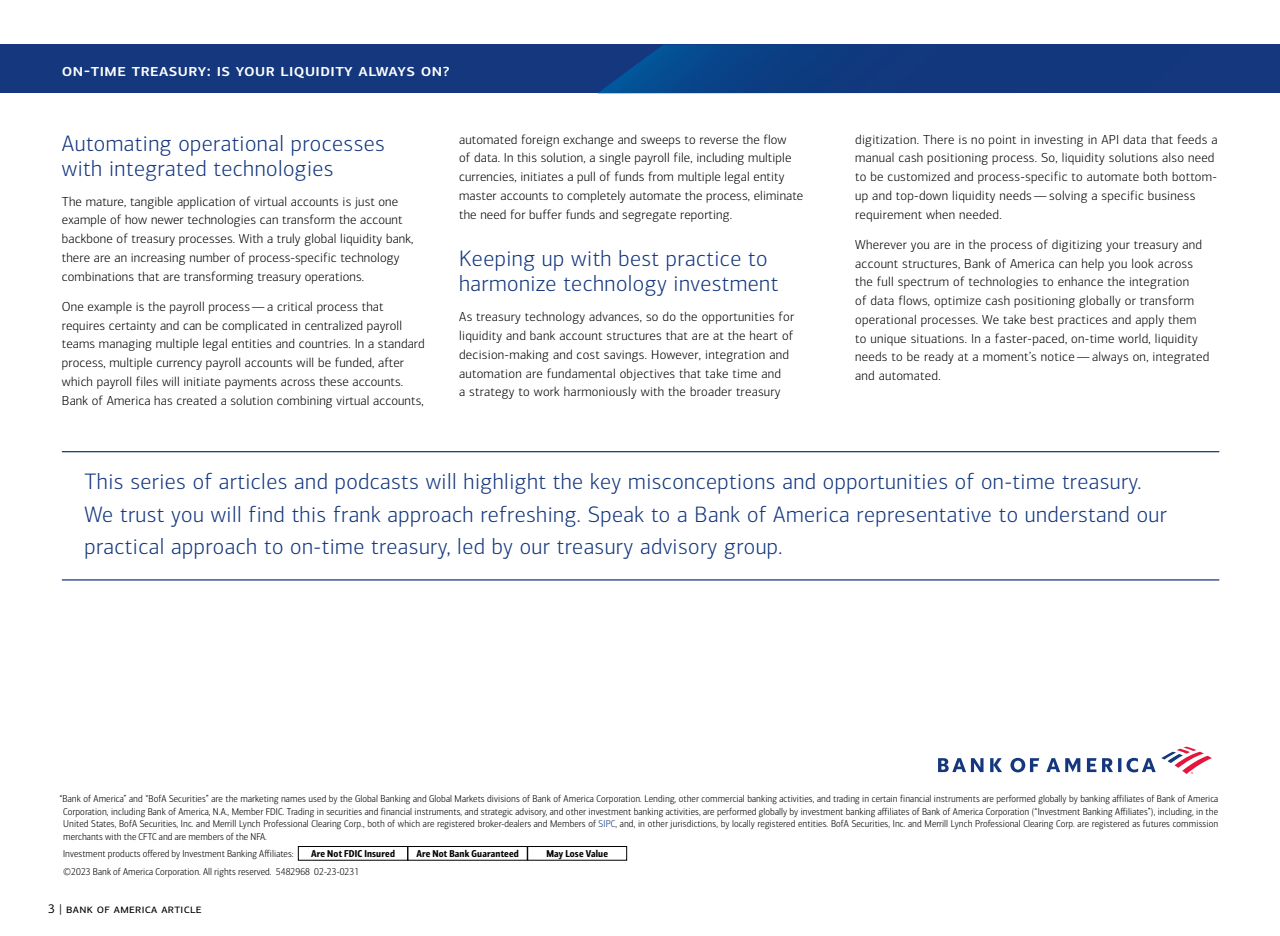
<style>
.page{position:relative;width:1280px;height:936px;background:#fff}
.page>*{position:absolute;margin:0;border:0;box-sizing:border-box;transform-origin:0 0}
.t1{font:300 22.5px/32.5px "Connections";letter-spacing:.02em;color:#14377d}
.t2{font:500 17.5px "Connections";letter-spacing:.025em;color:#fff}
.t3{font:300 13.12px/18.8px "Connections";letter-spacing:.01em;color:#000}
.t4{font:12.5px "Connections";letter-spacing:.025em;color:#000}
.t5{font:300 10px/12.5px "Connections Cond";letter-spacing:.01em;color:#000;text-align:justify}
.t6{font:10px "Connections Cond Bld";letter-spacing:.015em;color:#000}
.s1{color:#14377d}
</style>
<div class="page">
<div style="left:0;top:45px;width:1280px;height:48px;background:#14377d"></div>
<svg style="left:598px;top:45px;width:165px;height:48px"></svg>
<div style="left:298px;top:845px;width:110px;height:15px;border:1px solid #000"></div>
<div style="left:408px;top:845px;width:119px;height:15px;border:1px solid #000"></div>
<div style="left:527px;top:845px;width:100px;height:15px;border:1px solid #000"></div>
<hr style="left:62px;top:451px;width:1157px;height:1px;background:#14377d">
<hr style="left:62px;top:579px;width:1157px;height:1px;background:#14377d">
<svg style="left:938px;top:746px;width:274px;height:27px"></svg>
<h2 class="t2" style="left:62px;top:59px;width:389px">on-time treasury: is your liquidity always on?</h2>
<h2 class="t1" style="left:62px;top:131px;width:324px;line-height:25px">Automating operational processes with integrated technologies</h2>
<p class="t3" style="left:62px;top:192px;width:353px">The mature, tangible application of virtual accounts is just one example of how newer technologies can transform the account backbone of treasury processes. With a truly global liquidity bank, there are an increasing number of process-specific technology combinations that are transforming treasury operations.</p>
<p class="t3" style="left:62px;top:297px;width:364px">One example is the payroll process — a critical process that requires certainty and can be complicated in centralized payroll teams managing multiple legal entities and countries. In a standard process, multiple currency payroll accounts will be funded, after which payroll files will initiate payments across these accounts.<br>Bank of America has created a solution combining virtual accounts,</p>
<p class="t3" style="left:459px;top:130px;width:346px">automated foreign exchange and sweeps to reverse the flow<br>of data. In this solution, a single payroll file, including multiple currencies, initiates a pull of funds from multiple legal entity master accounts to completely automate the process, eliminate the need for buffer funds and segregate reporting.</p>
<h2 class="t1" style="left:459px;top:246px;width:321px;line-height:25px">Keeping up with best practice to harmonize technology investment</h2>
<p class="t3" style="left:459px;top:307px;width:336px">As treasury technology advances, so do the opportunities for liquidity and bank account structures that are at the heart of decision-making and cost savings. However, integration and automation are fundamental objectives that take time and<br>a strategy to work harmoniously with the broader treasury</p>
<p class="t3" style="left:855px;top:130px;width:364px">digitization. There is no point in investing in API data that feeds a manual cash positioning process. So, liquidity solutions also need to be customized and process-specific to automate both bottom&shy;up and top-down liquidity needs — solving a specific business requirement when needed.</p>
<p class="t3" style="left:855px;top:235px;width:356px">Wherever you are in the process of digitizing your treasury and account structures, Bank of America can help you look across the full spectrum of technologies to enhance the integration<br>of data flows, optimize cash positioning globally or transform operational processes. We take best practices and apply them to unique situations. In a faster-paced, on-time world, liquidity needs to be ready at a moment’s notice — always on, integrated and automated.</p>
<p class="t1" style="left:84px;top:465px;width:1084px">This series of articles and podcasts will highlight the key misconceptions and opportunities of on-time treasury.<br>We trust you will find this frank approach refreshing. Speak to a Bank of America representative to understand our practical approach to on-time treasury, led by our treasury advisory group.</p>
<p class="t5" style="left:63px;top:792px;width:1156px;text-indent:-4px">“Bank of America” and “BofA Securities” are the marketing names used by the Global Banking and Global Markets divisions of Bank of America Corporation. Lending, other commercial banking activities, and trading in certain financial instruments are performed globally by banking affiliates of Bank of America Corporation, including Bank of America, N.A., Member FDIC. Trading in securities and financial instruments, and strategic advisory, and other investment banking activities, are performed globally by investment banking affiliates of Bank of America Corporation (“Investment Banking Affiliates”), including, in the United States, BofA Securities, Inc. and Merrill Lynch Professional Clearing Corp., both of which are registered broker-dealers and Members of <span class="s1">SIPC</span>, and, in other jurisdictions, by locally registered entities. BofA Securities, Inc. and Merrill Lynch Professional Clearing Corp. are registered as futures commission merchants with the CFTC and are members of the NFA.</p>
<p class="t5" style="left:63px;top:847px;width:232px">Investment products offered by Investment Banking Affiliates:</p>
<p class="t6" style="left:311px;top:847px;width:85px">Are Not FDIC Insured</p>
<p class="t6" style="left:416px;top:847px;width:104px">Are Not Bank Guaranteed</p>
<p class="t6" style="left:546px;top:847px;width:63px">May Lose Value</p>
<p class="t5" style="left:63px;top:864px;width:298px">©2023 Bank of America Corporation. All rights reserved. 5482968 02-23-0231</p>
<p class="t4" style="left:48px;top:900px;width:155px">3 | bank of america article</p>
</div>
